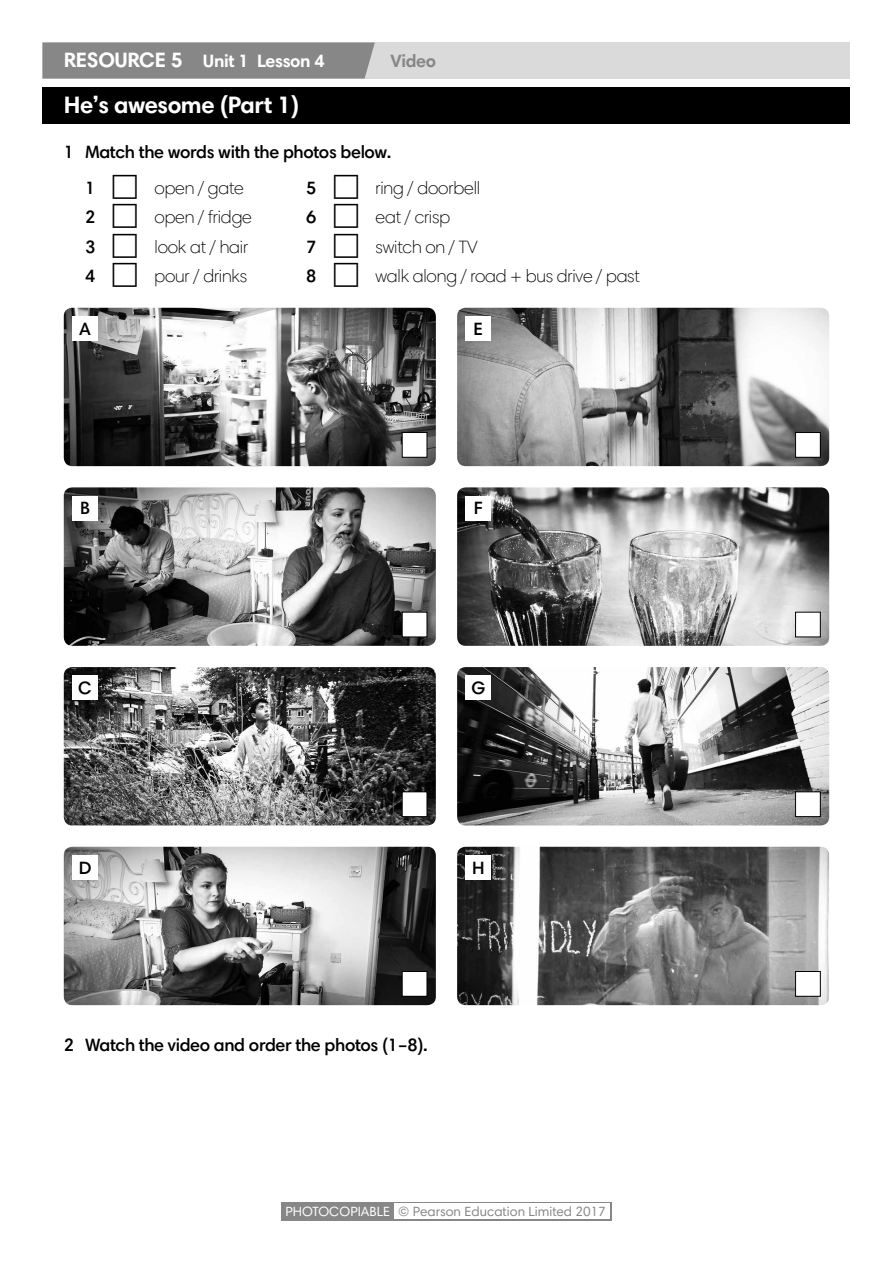
<style>
.page{position:relative;width:893px;height:1263px;background:#fff}
.page>*{position:absolute;margin:0;border:0;box-sizing:border-box;transform-origin:0 0}
.t1{font:700 24px "Harmonia Sans W1 G";letter-spacing:-.02em;color:#fff}
.t2{font:700 condensed 22.5px "Harmonia Sans W1 G";letter-spacing:-.025em;color:#fff}
.t3{font:700 22.5px "Harmonia Sans W1 G";color:#fff}
.t4{font:700 21px "Harmonia Sans W1 G";letter-spacing:-.02em;color:#fff}
.t5{font:300 18px "Harmonia Sans W1 G";letter-spacing:-.01em;color:#000}
.t6{font:600 18px/35.8px "Harmonia Sans W1 G";letter-spacing:-.02em;color:#000}
.t7{font:700 18px "Harmonia Sans W1 G";letter-spacing:-.02em;color:#fff}
.t8{font:700 18px "Harmonia Sans W1 G";letter-spacing:-.02em;color:#878787}
.t9{font:13.5px "Harmonia Sans W1 G";color:#878787}
.s1{color:#fff}
</style>
<div class="page">
<img style="left:64px;top:308px;width:372px;height:158px">
<img style="left:457px;top:308px;width:372px;height:158px">
<img style="left:64px;top:487px;width:372px;height:159px">
<img style="left:457px;top:487px;width:372px;height:159px">
<img style="left:64px;top:667px;width:372px;height:158px">
<img style="left:64px;top:847px;width:372px;height:158px">
<img style="left:457px;top:847px;width:372px;height:158px">
<img style="left:457px;top:667px;width:372px;height:158px">
<div style="left:43px;top:43px;width:807px;height:36px;background:#dadada"></div>
<div style="left:43px;top:88px;width:807px;height:36px;background:#000"></div>
<div style="left:43px;top:43px;width:332px;height:36px;background:#878787"></div>
<div style="left:281px;top:1202px;width:331px;height:18px;background:#878787"></div>
<div style="left:395px;top:1204px;width:215px;height:15px;background:#fff"></div>
<div style="left:72px;top:316px;width:26px;height:25px;background:#fff"></div>
<div style="left:466px;top:316px;width:25px;height:25px;background:#fff"></div>
<div style="left:72px;top:496px;width:26px;height:25px;background:#fff"></div>
<div style="left:466px;top:496px;width:25px;height:25px;background:#fff"></div>
<div style="left:72px;top:676px;width:26px;height:24px;background:#fff"></div>
<div style="left:466px;top:676px;width:25px;height:24px;background:#fff"></div>
<div style="left:72px;top:855px;width:26px;height:25px;background:#fff"></div>
<div style="left:466px;top:855px;width:25px;height:25px;background:#fff"></div>
<div style="left:402px;top:432px;width:25px;height:25px;background:#fff"></div>
<div style="left:402px;top:432px;width:25px;height:26px;border:1px solid #000"></div>
<div style="left:795px;top:432px;width:25px;height:25px;background:#fff"></div>
<div style="left:795px;top:432px;width:26px;height:26px;border:1px solid #000"></div>
<div style="left:402px;top:612px;width:25px;height:25px;background:#fff"></div>
<div style="left:795px;top:612px;width:25px;height:25px;background:#fff"></div>
<div style="left:795px;top:612px;width:26px;height:25px;border:1px solid #000"></div>
<div style="left:402px;top:792px;width:25px;height:25px;background:#fff"></div>
<div style="left:402px;top:791px;width:25px;height:26px;border:1px solid #000"></div>
<div style="left:795px;top:792px;width:25px;height:25px;background:#fff"></div>
<div style="left:795px;top:791px;width:26px;height:26px;border:1px solid #000"></div>
<div style="left:402px;top:971px;width:25px;height:25px;background:#fff"></div>
<div style="left:402px;top:971px;width:25px;height:26px;border:1px solid #000"></div>
<div style="left:795px;top:971px;width:25px;height:25px;background:#fff"></div>
<div style="left:795px;top:971px;width:26px;height:26px;border:1px solid #000"></div>
<p class="t2" style="left:148px;top:45px;width:141px">Time for culture</p>
<p class="t3" style="left:64px;top:44px;width:64px">UNIT 1</p>
<p class="t4" style="left:64px;top:47px;width:121px">RESOURCE 5</p>
<p class="t7" style="left:203px;top:50px;width:123px">Unit 1 Lesson 4</p>
<p class="t8" style="left:391px;top:50px;width:47px">Video</p>
<h1 class="t1" style="left:64px;top:89px;width:237px">He’s awesome (Part 1)</h1>
<p class="t6" style="left:85px;top:133px;width:308px;text-indent:-21px">1 Match the words with the photos below.<br>1</p>
<p class="t5" style="left:155px;top:177px;width:91px">open / gate</p>
<p class="t6" style="left:306px;top:169px;width:12px">5</p>
<p class="t5" style="left:376px;top:177px;width:106px">ring / doorbell</p>
<p class="t6" style="left:85px;top:199px;width:12px">2</p>
<p class="t5" style="left:155px;top:206px;width:99px">open / fridge</p>
<p class="t6" style="left:306px;top:199px;width:12px">6</p>
<p class="t5" style="left:376px;top:206px;width:76px">eat / crisp</p>
<p class="t6" style="left:85px;top:228px;width:12px">3</p>
<p class="t5" style="left:155px;top:236px;width:95px">look at / hair</p>
<p class="t6" style="left:306px;top:228px;width:12px">7</p>
<p class="t5" style="left:376px;top:236px;width:104px">switch on / TV</p>
<p class="t6" style="left:85px;top:258px;width:12px">4</p>
<p class="t5" style="left:155px;top:265px;width:94px">pour / drinks</p>
<p class="t6" style="left:306px;top:258px;width:12px">8</p>
<p class="t5" style="left:376px;top:265px;width:266px">walk along / road + bus drive / past</p>
<p class="t6" style="left:79px;top:310px;width:13px">A</p>
<p class="t6" style="left:474px;top:310px;width:11px">E</p>
<p class="t6" style="left:80px;top:490px;width:11px">B</p>
<p class="t6" style="left:474px;top:490px;width:11px">F</p>
<p class="t6" style="left:78px;top:670px;width:15px">C</p>
<p class="t6" style="left:471px;top:670px;width:15px">G</p>
<p class="t6" style="left:79px;top:849px;width:14px">D</p>
<p class="t6" style="left:472px;top:849px;width:14px">H</p>
<p class="t6" style="left:64px;top:1027px;width:365px">2 Watch the video and order the photos (1–8).</p>
<p class="t9" style="left:286px;top:1203px;width:322px"><span class="s1">PHOTOCOPIABLE</span> © Pearson Education Limited 2017</p>
</div>
